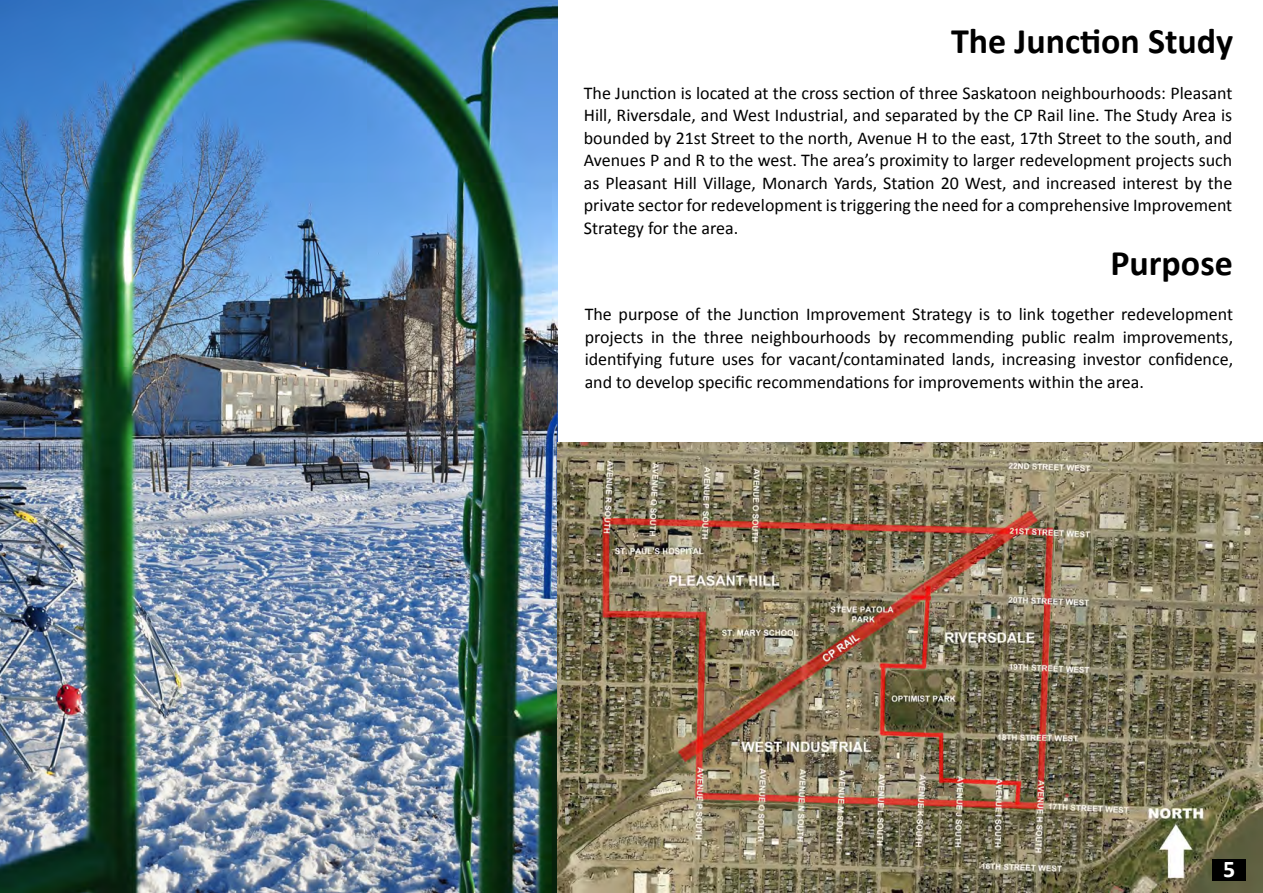
<style>
.page{position:relative;width:1263px;height:893px;background:#fff}
.page>*{position:absolute;margin:0;border:0;box-sizing:border-box;transform-origin:0 0}
.t1{font:700 36px "Calibri";color:#000}
.t2{font:700 24px "Calibri";color:#fff}
.t3{font:18px/22.5px "Calibri";color:#000;text-align:justify}
</style>
<div class="page">
<img style="left:0;top:0;width:557px;height:893px">
<img style="left:557px;top:443px;width:706px;height:450px">
<div style="left:1213px;top:859px;width:33px;height:21px;background:#000"></div>
<h1 class="t1" style="left:951px;top:18px;width:284px">The Junction Study</h1>
<p class="t3" style="left:584px;top:82px;width:650px">The Junction is located at the cross section of three Saskatoon neighbourhoods: Pleasant Hill, Riversdale, and West Industrial, and separated by the CP Rail line. The Study Area is bounded by 21st Street to the north, Avenue H to the east, 17th Street to the south, and Avenues P and R to the west. The area’s proximity to larger redevelopment projects such as Pleasant Hill Village, Monarch Yards, Station 20 West, and increased interest by the private sector for redevelopment is triggering the need for a comprehensive Improvement Strategy for the area.</p>
<h1 class="t1" style="left:1110px;top:240px;width:124px">Purpose</h1>
<p class="t3" style="left:585px;top:303px;width:650px">The purpose of the Junction Improvement Strategy is to link together redevelopment projects in the three neighbourhoods by recommending public realm improvements, identifying future uses for vacant/contaminated lands, increasing investor confidence, and to develop specific recommendations for improvements within the area.</p>
<h2 class="t2" style="left:1223px;top:854px;width:14px">5</h2>
</div>
